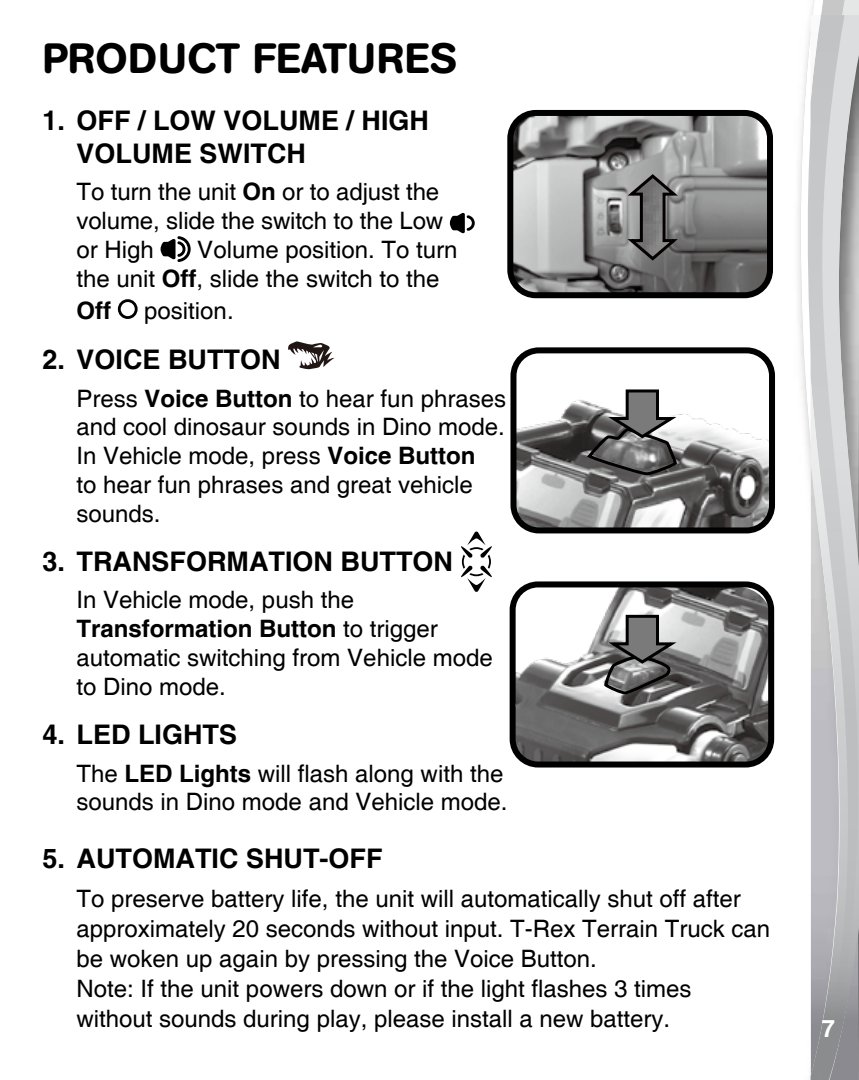
<style>
.page{position:relative;width:859px;height:1080px;background:#fff}
.page>*{position:absolute;margin:0;border:0;box-sizing:border-box;transform-origin:0 0}
.t1{font:500 42px "AG Book Rounded";letter-spacing:.02em;color:#000}
.t2{font:700 27px/32.4px "Helvetica";color:#000}
.t3{font:24px/28.8px "Helvetica";color:#000}
.t4{font:700 24px "Helvetica";color:#000}
.t5{font:700 24px "Helvetica";color:#fff}
.s1{font-weight:700}
</style>
<div class="page">
<svg style="left:800px;top:26px;width:10px;height:453px"></svg>
<img style="left:858px;top:15px;width:1px;height:1065px">
<img style="left:848px;top:15px;width:10px;height:1065px">
<img style="left:810px;top:15px;width:38px;height:1065px">
<svg style="left:450px;top:213px;width:25px;height:20px"></svg>
<svg style="left:161px;top:236px;width:30px;height:26px"></svg>
<div style="left:118px;top:299px;width:20px;height:20px;border:3px solid #000;border-radius:50%"></div>
<svg style="left:288px;top:341px;width:46px;height:28px"></svg>
<svg style="left:461px;top:532px;width:31px;height:60px"></svg>
<img style="left:514px;top:117px;width:252px;height:174px">
<div style="left:507px;top:110px;width:266px;height:188px;border:6px solid #000;border-radius:26px"></div>
<svg style="left:623px;top:172px;width:59px;height:91px;background:#787878"></svg>
<img style="left:517px;top:400px;width:251px;height:126px">
<svg style="left:586px;top:389px;width:96px;height:87px"></svg>
<div style="left:510px;top:347px;width:265px;height:186px;border:6px solid #000;border-radius:26px"></div>
<img style="left:517px;top:588px;width:250px;height:173px">
<div style="left:510px;top:581px;width:264px;height:187px;border:6px solid #000;border-radius:26px"></div>
<svg style="left:602px;top:613px;width:80px;height:83px;background:#7f7e7e"></svg>
<h1 class="t1" style="left:43px;top:33px;width:416px">PRODUCT FEATURES</h1>
<p class="t2" style="left:77px;top:105px;width:354px;text-indent:-34px">1. OFF / LOW VOLUME / HIGH<br>VOLUME SWITCH</p>
<p class="t3" style="left:77px;top:178px;width:368px">To turn the unit <span class="s1">On</span> or to adjust the volume, slide the switch to the Low or High</p>
<p class="t3" style="left:77px;top:236px;width:382px;text-indent:121px">Volume position. To turn the unit <span class="s1">Off</span>, slide the switch to the</p>
<p class="t4" style="left:77px;top:296px;width:36px">Off</p>
<p class="t3" style="left:144px;top:297px;width:91px">position.</p>
<p class="t2" style="left:43px;top:343px;width:240px">2. VOICE BUTTON</p>
<p class="t3" style="left:77px;top:385px;width:431px">Press <span class="s1">Voice Button</span> to hear fun phrases and cool dinosaur sounds in Dino mode.<br>In Vehicle mode, press <span class="s1">Voice Button<br></span>to hear fun phrases and great vehicle sounds.</p>
<p class="t2" style="left:43px;top:545px;width:412px">3. TRANSFORMATION BUTTON</p>
<p class="t3" style="left:77px;top:586px;width:418px">In Vehicle mode, push the<br><span class="s1">Transformation Button</span> to trigger automatic switching from Vehicle mode to Dino mode.</p>
<p class="t2" style="left:43px;top:718px;width:196px">4. LED LIGHTS</p>
<p class="t3" style="left:77px;top:760px;width:432px">The <span class="s1">LED Lights</span> will flash along with the sounds in Dino mode and Vehicle mode.</p>
<p class="t2" style="left:43px;top:842px;width:341px">5. AUTOMATIC SHUT-OFF</p>
<p class="t3" style="left:77px;top:884px;width:695px;line-height:30px">To preserve battery life, the unit will automatically shut off after approximately 20 seconds without input. T-Rex Terrain Truck can be woken up again by pressing the Voice Button.<br>Note: If the unit powers down or if the light flashes 3 times without sounds during play, please install a new battery.</p>
<p class="t5" style="left:822px;top:1014px;width:15px">7</p>
</div>
